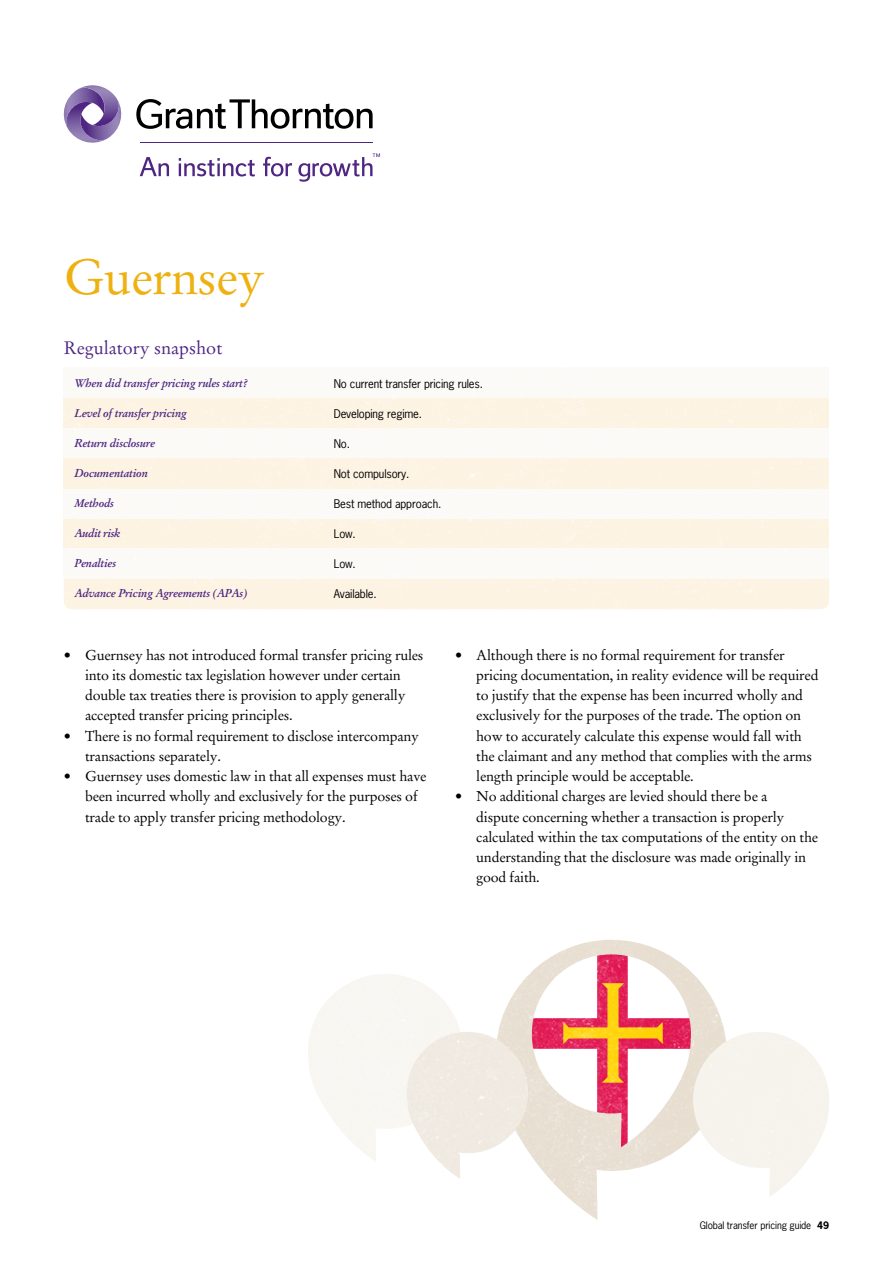
<style>
.page{position:relative;width:893px;height:1263px;background:#fff}
.page>*{position:absolute;margin:0;border:0;box-sizing:border-box;transform-origin:0 0}
.t1{font:49.5px "Stempel Garamond";letter-spacing:-.015em;color:#eeb111}
.t2{font:18px "Stempel Garamond";color:#4f2683}
.t3{font:14.25px/20.2px "Stempel Garamond";letter-spacing:-.015em;color:#000}
.t4{font:italic 700 11.25px "Stempel Garamond";letter-spacing:-.015em;color:#4f2683}
.t5{font:11.25px "News Gothic";letter-spacing:-.015em;color:#000}
.t6{font:9.75px "News Gothic";letter-spacing:-.015em;color:#000}
.s1{font-weight:700}
</style>
<div class="page">
<img style="left:63px;top:154px;width:766px;height:1066px">
<svg style="left:136px;top:99px;width:237px;height:30px"></svg>
<svg style="left:63px;top:85px;width:59px;height:58px"></svg>
<svg style="left:140px;top:157px;width:29px;height:19px"></svg>
<svg style="left:179px;top:158px;width:76px;height:18px"></svg>
<svg style="left:263px;top:157px;width:29px;height:19px"></svg>
<svg style="left:298px;top:153px;width:82px;height:29px"></svg>
<hr style="left:140px;top:142px;width:233px;height:1px;background:#4f2683">
<h1 class="t1" style="left:64px;top:247px;width:203px">Guernsey</h1>
<p class="t2" style="left:64px;top:337px;width:160px">Regulatory snapshot</p>
<p class="t4" style="left:74px;top:376px;width:175px">When did transfer pricing rules start?</p>
<p class="t4" style="left:74px;top:406px;width:114px">Level of transfer pricing</p>
<p class="t4" style="left:74px;top:436px;width:82px">Return disclosure</p>
<p class="t4" style="left:74px;top:466px;width:75px">Documentation</p>
<p class="t4" style="left:74px;top:496px;width:41px">Methods</p>
<p class="t4" style="left:74px;top:526px;width:48px">Audit risk</p>
<p class="t4" style="left:74px;top:556px;width:43px">Penalties</p>
<p class="t4" style="left:74px;top:586px;width:175px">Advance Pricing Agreements (APAs)</p>
<p class="t5" style="left:334px;top:376px;width:151px">No current transfer pricing rules.</p>
<p class="t5" style="left:334px;top:406px;width:90px">Developing regime.</p>
<p class="t5" style="left:334px;top:436px;width:18px">No.</p>
<p class="t5" style="left:334px;top:466px;width:77px">Not compulsory.</p>
<p class="t5" style="left:334px;top:496px;width:109px">Best method approach.</p>
<p class="t5" style="left:334px;top:526px;width:23px">Low.</p>
<p class="t5" style="left:334px;top:556px;width:23px">Low.</p>
<p class="t5" style="left:334px;top:586px;width:44px">Available.</p>
<p class="t3" style="left:85px;top:645px;width:340px;text-indent:-21px">• Guernsey has not introduced formal transfer pricing rules into its domestic tax legislation however under certain double tax treaties there is provision to apply generally accepted transfer pricing principles.</p>
<p class="t3" style="left:85px;top:726px;width:336px;text-indent:-21px">• There is no formal requirement to disclose intercompany transactions separately.</p>
<p class="t3" style="left:85px;top:766px;width:343px;text-indent:-21px">• Guernsey uses domestic law in that all expenses must have been incurred wholly and exclusively for the purposes of trade to apply transfer pricing methodology.</p>
<p class="t3" style="left:476px;top:645px;width:344px;text-indent:-21px">• Although there is no formal requirement for transfer pricing documentation, in reality evidence will be required to justify that the expense has been incurred wholly and exclusively for the purposes of the trade. The option on how to accurately calculate this expense would fall with the claimant and any method that complies with the arms length principle would be acceptable.</p>
<p class="t3" style="left:476px;top:786px;width:343px;text-indent:-21px">• No additional charges are levied should there be a<br>dispute concerning whether a transaction is properly calculated within the tax computations of the entity on the understanding that the disclosure was made originally in good faith.</p>
<p class="t6" style="left:700px;top:1218px;width:131px">Global transfer pricing guide <span class="s1">49</span></p>
</div>
